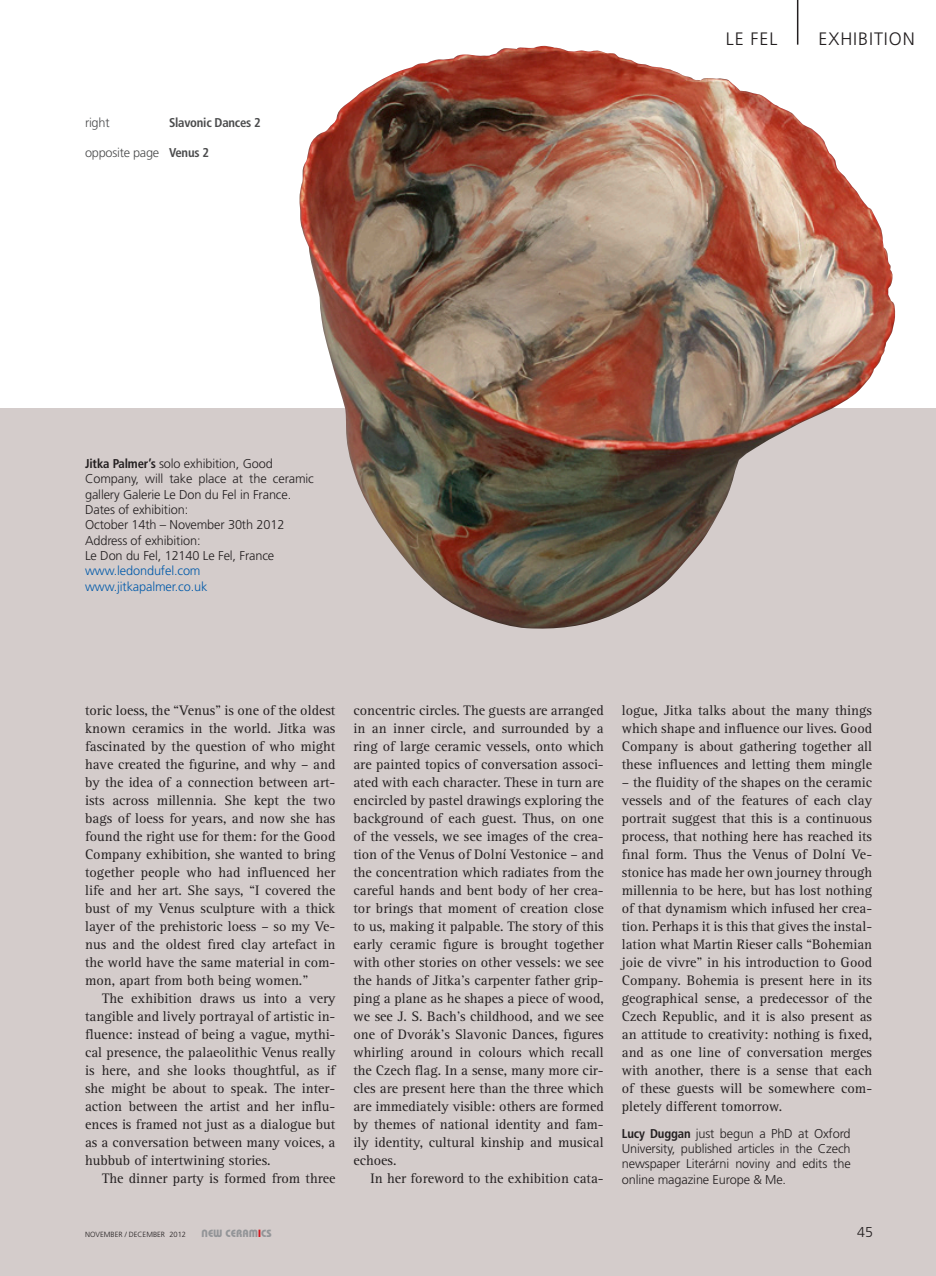
<style>
.page{position:relative;width:936px;height:1276px;background:#fff}
.page>*{position:absolute;margin:0;border:0;box-sizing:border-box;transform-origin:0 0}
.t1{font:300 18px "Frutiger";letter-spacing:.05em;color:#231f20}
.t2{font:14.25px/18px "Rotis Serif";color:#231f20;text-align:justify}
.t3{font:300 14.25px "Frutiger";color:#231f20}
.t4{font:300 12.75px/15.3px "Frutiger";letter-spacing:-.01em;color:#231f20}
.t5{font:300 12.75px/15.3px "Frutiger";letter-spacing:-.01em;color:#015aaa}
.t6{font:300 12.75px "Frutiger";letter-spacing:-.02em;color:#4b4c4d}
.t7{font:700 condensed 12.75px "Frutiger";letter-spacing:-.02em;color:#4b4c4d}
.t8{font:10.5px "Keramik";color:#939598}
.t9{font:300 7.5px "Frutiger";color:#231f20}
.s1{font-weight:700;font-stretch:condensed}
.s2{color:#d2161e}
</style>
<div class="page">
<hr style="left:796px;top:1px;width:2px;height:44px;background:#231f20">
<div style="left:0;top:408px;width:934px;height:868px;background:#d4cccb"></div>
<img style="left:299px;top:46px;width:596px;height:583px">
<p class="t6" style="left:85px;top:115px;width:26px">right</p>
<p class="t7" style="left:169px;top:115px;width:93px">Slavonic Dances 2</p>
<p class="t6" style="left:85px;top:145px;width:125px">opposite page <span class="s1">Venus 2</span></p>
<p class="t1" style="left:726px;top:28px;width:53px">LE FEL</p>
<p class="t1" style="left:818px;top:28px;width:98px">EXHIBITION</p>
<p class="t4" style="left:85px;top:456px;width:230px"><span class="s1">Jitka Palmer’s</span> solo exhibition, Good<br>Company, will take place at the ceramic gallery Galerie Le Don du Fel in France.<br>Dates of exhibition:<br>October 14th – November 30th 2012<br>Address of exhibition:<br>Le Don du Fel, 12140 Le Fel, France</p>
<p class="t5" style="left:85px;top:563px;width:124px">www.ledondufel.com www.jitkapalmer.co.uk</p>
<p class="t2" style="left:85px;top:701px;width:252px">toric loess, the “Venus” is one of the oldest known ceramics in the world. Jitka was fascinated by the question of who might have created the figurine, and why – and by the idea of a connection between art&shy;ists across millennia. She kept the two bags of loess for years, and now she has found the right use for them: for the Good Company exhibition, she wanted to bring together people who had influenced her life and her art. She says, “I covered the bust of my Venus sculpture with a thick layer of the prehistoric loess – so my Ve&shy;nus and the oldest fired clay artefact in the world have the same material in com&shy;mon, apart from both being women.”</p>
<p class="t2" style="left:85px;top:989px;width:252px;text-indent:17px">The exhibition draws us into a very tangible and lively portrayal of artistic in&shy;fluence: instead of being a vague, mythi&shy;cal presence, the palaeolithic Venus really is here, and she looks thoughtful, as if she might be about to speak. The inter&shy;action between the artist and her influ&shy;ences is framed not just as a dialogue but as a conversation between many voices, a hubbub of intertwining stories.</p>
<p class="t2" style="left:102px;top:1169px;width:235px">The dinner party is formed from three</p>
<p class="t2" style="left:353px;top:701px;width:252px">concentric circles. The guests are arranged in an inner circle, and surrounded by a ring of large ceramic vessels, onto which are painted topics of conversation associ&shy;ated with each character. These in turn are encircled by pastel drawings exploring the background of each guest. Thus, on one of the vessels, we see images of the crea&shy;tion of the Venus of Dolní Vestonice – and the concentration which radiates from the careful hands and bent body of her crea&shy;tor brings that moment of creation close to us, making it palpable. The story of this early ceramic figure is brought together with other stories on other vessels: we see the hands of Jitka’s carpenter father grip&shy;ping a plane as he shapes a piece of wood, we see J. S. Bach’s childhood, and we see one of Dvorák’s Slavonic Dances, figures whirling around in colours which recall the Czech flag. In a sense, many more cir&shy;cles are present here than the three which are immediately visible: others are formed by themes of national identity and fam&shy;ily identity, cultural kinship and musical echoes.</p>
<p class="t2" style="left:370px;top:1169px;width:235px">In her foreword to the exhibition cata-</p>
<p class="t2" style="left:621px;top:701px;width:252px">logue, Jitka talks about the many things which shape and influence our lives. Good Company is about gathering together all these influences and letting them mingle</p>
<p class="t2" style="left:621px;top:773px;width:252px">– the fluidity of the shapes on the ceramic vessels and of the features of each clay portrait suggest that this is a continuous process, that nothing here has reached its final form. Thus the Venus of Dolní Ve&shy;stonice has made her own journey through millennia to be here, but has lost nothing of that dynamism which infused her crea&shy;tion. Perhaps it is this that gives the instal&shy;lation what Martin Rieser calls “Bohemian joie de vivre” in his introduction to Good Company. Bohemia is present here in its geographical sense, a predecessor of the Czech Republic, and it is also present as an attitude to creativity: nothing is fixed, and as one line of conversation merges with another, there is a sense that each of these guests will be somewhere com&shy;pletely different tomorrow.</p>
<p class="t4" style="left:621px;top:1125px;width:230px;text-align:justify"><span class="s1">Lucy Duggan</span> just begun a PhD at Oxford University, published articles in the Czech newspaper Literárni noviny and edits the online magazine Europe &amp; Me.</p>
<p class="t9" style="left:85px;top:1230px;width:102px">NOVEMBER / DECEMBER 2012</p>
<p class="t8" style="left:202px;top:1227px;width:72px">NEW CERAM<span class="s2">I</span>CS</p>
<p class="t3" style="left:857px;top:1224px;width:17px">45</p>
</div>
